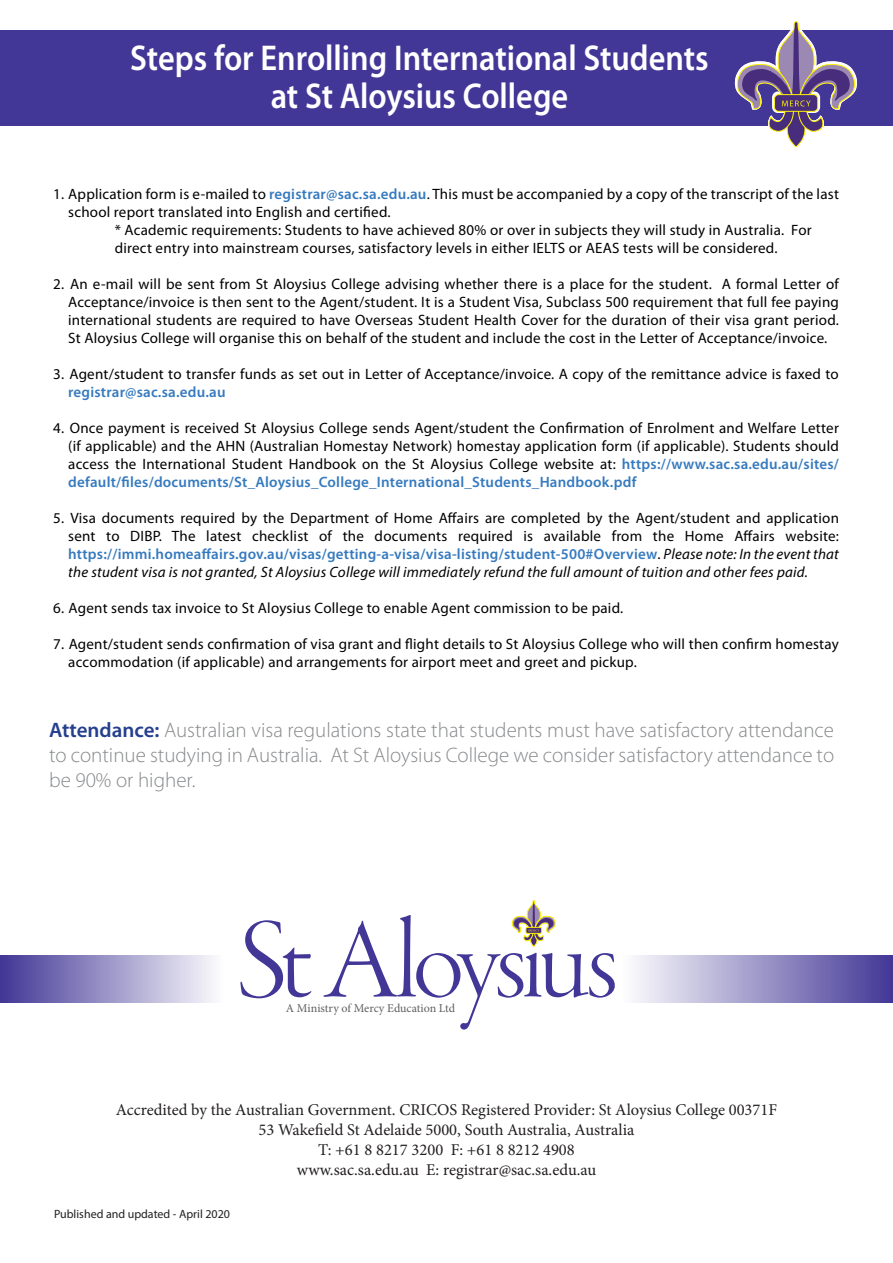
<style>
.page{position:relative;width:893px;height:1263px;background:#fff}
.page>*{position:absolute;margin:0;border:0;box-sizing:border-box;transform-origin:0 0}
.Heading{font:600 36px "Myriad Pro";color:#fff;scale:.9 1}
.t1{font:300 21px/25.2px "Myriad Pro";color:#87898c;text-align:justify}
.t2{font:16.5px "Minion Pro";color:#231f20}
.Sub_Heading{font:15px/18px "Myriad Pro";letter-spacing:.015em;color:#000}
.t3{font:12px "Myriad Pro";color:#231f20}
.t4{font:12px "Minion Pro";color:#5f5f62}
.s1{font-weight:600;color:#367abe}
.s2{font-style:italic}
.s3{font-weight:600;color:#253f8e}
</style>
<div class="page">
<div style="left:0;top:30px;width:893px;height:95px;background:#423796"></div>
<svg style="left:732px;top:21px;width:127px;height:127px"></svg>
<svg style="left:240px;top:900px;width:375px;height:129px"></svg>
<div style="left:0;top:955px;width:223px;height:48px;background:linear-gradient(to right,#413695,#fdfdfe)"></div>
<div style="left:623px;top:955px;width:270px;height:48px;background:linear-gradient(to right,#fdfdfe,#433896)"></div>
<p class="Heading" style="left:130px;top:35px;width:644px">Steps for Enrolling International Students</p>
<p class="Heading" style="left:271px;top:73px;width:332px">at St Aloysius College</p>
<p class="Sub_Heading" style="left:68px;top:185px;width:772px;text-indent:-15px">1. Application form is e-mailed to <span class="s1">registrar@sac.sa.edu.au</span>. This must be accompanied by a copy of the transcript of the last school report translated into English and certified.</p>
<p class="Sub_Heading" style="left:115px;top:221px;width:698px">* Academic requirements: Students to have achieved 80% or over in subjects they will study in Australia. For direct entry into mainstream courses, satisfactory levels in either IELTS or AEAS tests will be considered.</p>
<p class="Sub_Heading" style="left:68px;top:275px;width:772px;text-align:justify;text-indent:-15px">2. An e-mail will be sent from St Aloysius College advising whether there is a place for the student. A formal Letter of Acceptance/invoice is then sent to the Agent/student. It is a Student Visa, Subclass 500 requirement that full fee paying international students are required to have Overseas Student Health Cover for the duration of their visa grant period.<br>St Aloysius College will organise this on behalf of the student and include the cost in the Letter of Acceptance/invoice.</p>
<p class="Sub_Heading" style="left:68px;top:365px;width:772px;text-indent:-15px">3. Agent/student to transfer funds as set out in Letter of Acceptance/invoice. A copy of the remittance advice is faxed to <span class="s1">registrar@sac.sa.edu.au</span></p>
<p class="Sub_Heading" style="left:68px;top:419px;width:772px;text-align:justify;text-indent:-15px">4. Once payment is received St Aloysius College sends Agent/student the Confirmation of Enrolment and Welfare Letter (if applicable) and the AHN (Australian Homestay Network) homestay application form (if applicable). Students should access the International Student Handbook on the St Aloysius College website at: <span class="s1">https://www.sac.sa.edu.au/sites/ default/files/documents/St_Aloysius_College_International_Students_Handbook.pdf</span></p>
<p class="Sub_Heading" style="left:68px;top:509px;width:772px;text-align:justify;text-indent:-15px">5. Visa documents required by the Department of Home Affairs are completed by the Agent/student and application sent to DIBP. The latest checklist of the documents required is available from the Home Affairs website: <span class="s1">https://immi.homeaffairs.gov.au/visas/getting-a-visa/visa-listing/student-500#Overview</span>. <span class="s2">Please note: In the event that the student visa is not granted, St Aloysius College will immediately refund the full amount of tuition and other fees paid.</span></p>
<p class="Sub_Heading" style="left:53px;top:599px;width:572px">6. Agent sends tax invoice to St Aloysius College to enable Agent commission to be paid.</p>
<p class="Sub_Heading" style="left:68px;top:635px;width:772px;text-indent:-15px">7. Agent/student sends confirmation of visa grant and flight details to St Aloysius College who will then confirm homestay accommodation (if applicable) and arrangements for airport meet and greet and pickup.</p>
<p class="t1" style="left:49px;top:717px;width:787px"><span class="s3">Attendance:</span> Australian visa regulations state that students must have satisfactory attendance to continue studying in Australia. At St Aloysius College we consider satisfactory attendance to be 90% or higher.</p>
<p class="t4" style="left:286px;top:1000px;width:171px">A Ministry of Mercy Education Ltd</p>
<p class="t2" style="left:116px;top:1099px;width:663px">Accredited by the Australian Government. CRICOS Registered Provider: St Aloysius College 00371F</p>
<p class="t2" style="left:258px;top:1119px;width:377px">53 Wakefield St Adelaide 5000, South Australia, Australia</p>
<p class="t2" style="left:318px;top:1138px;width:258px">T: +61 8 8217 3200 F: +61 8 8212 4908</p>
<p class="t2" style="left:297px;top:1158px;width:301px">www.sac.sa.edu.au E: registrar@sac.sa.edu.au</p>
<p class="t3" style="left:54px;top:1206px;width:178px">Published and updated - April 2020</p>
</div>
